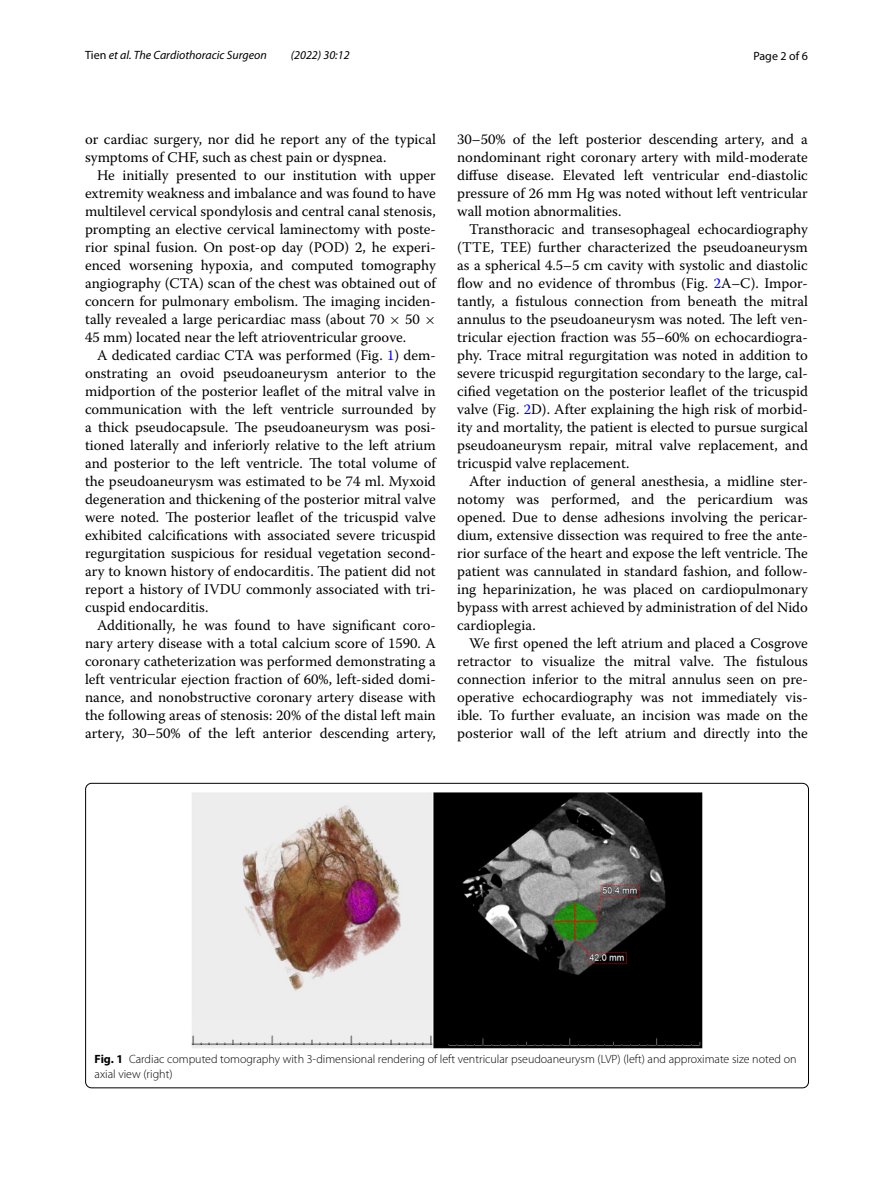
<style>
.page{position:relative;width:893px;height:1187px;background:#fff}
.page>*{position:absolute;margin:0;border:0;box-sizing:border-box;transform-origin:0 0}
.t1{font:14.7px/18px "Warnock Pro";color:#000;text-align:justify}
.t2{font:300 12px/15px "Myriad Pro";color:#000}
.t3{font:italic 12px "Myriad Pro";color:#000}
.t4{font:12px "Myriad Pro";color:#000}
.s1{font-style:normal}
.s2{font-family:"MTSY"}
.s3{color:#00f}
.s4{font-weight:700}
</style>
<div class="page">
<img style="left:192px;top:792px;width:510px;height:255px">
<p class="t3" style="left:85px;top:48px;width:183px"><span class="s1">Tien</span> et al. The Cardiothoracic Surgeon</p>
<p class="t3" style="left:291px;top:48px;width:60px">(2022) 30:12</p>
<p class="t4" style="left:753px;top:48px;width:56px">Page 2 of 6</p>
<p class="t1" style="left:85px;top:130px;width:352px">or cardiac surgery, nor did he report any of the typical symptoms of CHF, such as chest pain or dyspnea.</p>
<p class="t1" style="left:85px;top:166px;width:352px;text-indent:12px">He initially presented to our institution with upper extremity weakness and imbalance and was found to have multilevel cervical spondylosis and central canal stenosis, prompting an elective cervical laminectomy with poste&shy;rior spinal fusion. On post-op day (POD) 2, he experi&shy;enced worsening hypoxia, and computed tomography angiography (CTA) scan of the chest was obtained out of concern for pulmonary embolism. The imaging inciden&shy;tally revealed a large pericardiac mass (about 70 <span class="s2">×</span> 50 <span class="s2">× </span>45 mm) located near the left atrioventricular groove.</p>
<p class="t1" style="left:85px;top:346px;width:352px;text-indent:12px">A dedicated cardiac CTA was performed (Fig. <span class="s3">1</span>) dem&shy;onstrating an ovoid pseudoaneurysm anterior to the midportion of the posterior leaflet of the mitral valve in communication with the left ventricle surrounded by a thick pseudocapsule. The pseudoaneurysm was posi&shy;tioned laterally and inferiorly relative to the left atrium and posterior to the left ventricle. The total volume of the pseudoaneurysm was estimated to be 74 ml. Myxoid degeneration and thickening of the posterior mitral valve were noted. The posterior leaflet of the tricuspid valve exhibited calcifications with associated severe tricuspid regurgitation suspicious for residual vegetation second&shy;ary to known history of endocarditis. The patient did not report a history of IVDU commonly associated with tri&shy;cuspid endocarditis.</p>
<p class="t1" style="left:85px;top:616px;width:352px;text-indent:12px">Additionally, he was found to have significant coro&shy;nary artery disease with a total calcium score of 1590. A coronary catheterization was performed demonstrating a left ventricular ejection fraction of 60%, left-sided domi&shy;nance, and nonobstructive coronary artery disease with the following areas of stenosis: 20% of the distal left main artery, 30–50% of the left anterior descending artery,</p>
<p class="t1" style="left:457px;top:130px;width:352px">30–50% of the left posterior descending artery, and a nondominant right coronary artery with mild-moderate diffuse disease. Elevated left ventricular end-diastolic pressure of 26 mm Hg was noted without left ventricular wall motion abnormalities.</p>
<p class="t1" style="left:457px;top:220px;width:352px;text-indent:12px">Transthoracic and transesophageal echocardiography (TTE, TEE) further characterized the pseudoaneurysm as a spherical 4.5–5 cm cavity with systolic and diastolic flow and no evidence of thrombus (Fig. <span class="s3">2</span>A–C). Impor&shy;tantly, a fistulous connection from beneath the mitral annulus to the pseudoaneurysm was noted. The left ven&shy;tricular ejection fraction was 55–60% on echocardiogra&shy;phy. Trace mitral regurgitation was noted in addition to severe tricuspid regurgitation secondary to the large, cal&shy;cified vegetation on the posterior leaflet of the tricuspid valve (Fig. <span class="s3">2</span>D). After explaining the high risk of morbid&shy;ity and mortality, the patient is elected to pursue surgical pseudoaneurysm repair, mitral valve replacement, and tricuspid valve replacement.</p>
<p class="t1" style="left:457px;top:472px;width:352px;text-indent:12px">After induction of general anesthesia, a midline ster&shy;notomy was performed, and the pericardium was opened. Due to dense adhesions involving the pericar&shy;dium, extensive dissection was required to free the ante&shy;rior surface of the heart and expose the left ventricle. The patient was cannulated in standard fashion, and follow&shy;ing heparinization, he was placed on cardiopulmonary bypass with arrest achieved by administration of del Nido cardioplegia.</p>
<p class="t1" style="left:457px;top:634px;width:352px;text-indent:12px">We first opened the left atrium and placed a Cosgrove retractor to visualize the mitral valve. The fistulous connection inferior to the mitral annulus seen on pre&shy;operative echocardiography was not immediately vis&shy;ible. To further evaluate, an incision was made on the posterior wall of the left atrium and directly into the</p>
<p class="t2" style="left:95px;top:1051px;width:703px"><span class="s4">Fig. 1</span> Cardiac computed tomography with 3-dimensional rendering of left ventricular pseudoaneurysm (LVP) (left) and approximate size noted on axial view (right)</p>
</div>
